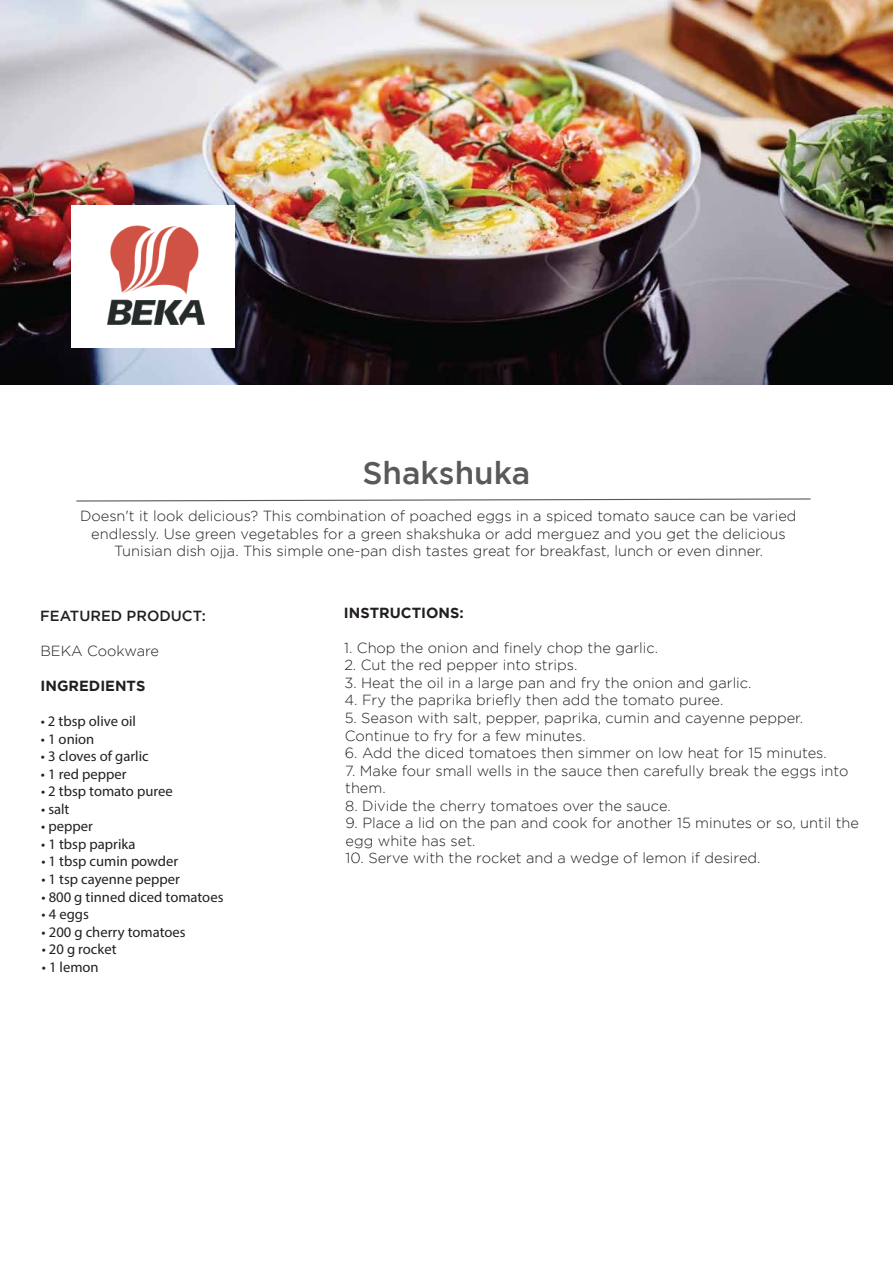
<style>
.page{position:relative;width:893px;height:1263px;background:#fff}
.page>*{position:absolute;margin:0;border:0;box-sizing:border-box;transform-origin:0 0}
.t1{font:500 31.5px "Gotham";color:#58595b}
.t2{font:300 14.7px/17.5px "Gotham";color:#231f20}
.t3{font:14.7px "Myriad Pro";color:#231f20}
.t4{font:700 14.7px "Gotham";color:#231f20}
.t5{font:500 14.7px "Gotham";color:#231f20}
</style>
<div class="page">
<img style="left:1px;top:0;width:891px;height:384px">
<div style="left:71px;top:205px;width:164px;height:142px;background:#fff"></div>
<svg style="left:76px;top:498px;width:735px;height:4px"></svg>
<img style="left:107px;top:225px;width:98px;height:100px">
<h1 class="t1" style="left:362px;top:455px;width:169px">Shakshuka</h1>
<p class="t2" style="left:80px;top:507px;width:718px;text-align:center">Doesn't it look delicious? This combination of poached eggs in a spiced tomato sauce can be varied endlessly. Use green vegetables for a green shakshuka or add merguez and you get the delicious<br>Tunisian dish ojja. This simple one-pan dish tastes great for breakfast, lunch or even dinner.</p>
<p class="t5" style="left:40px;top:607px;width:167px">FEATURED PRODUCT:</p>
<p class="t2" style="left:40px;top:642px;width:120px">BEKA Cookware</p>
<p class="t4" style="left:41px;top:677px;width:106px">INGREDIENTS</p>
<p class="t3" style="left:41px;top:712px;width:97px">• 2 tbsp olive oil</p>
<p class="t3" style="left:41px;top:729px;width:55px">• 1 onion</p>
<p class="t3" style="left:41px;top:747px;width:109px">• 3 cloves of garlic</p>
<p class="t3" style="left:41px;top:765px;width:87px">• 1 red pepper</p>
<p class="t3" style="left:41px;top:782px;width:133px">• 2 tbsp tomato puree</p>
<p class="t3" style="left:41px;top:800px;width:30px">• salt</p>
<p class="t3" style="left:41px;top:817px;width:53px">• pepper</p>
<p class="t3" style="left:41px;top:835px;width:96px">• 1 tbsp paprika</p>
<p class="t3" style="left:41px;top:852px;width:138px">• 1 tbsp cumin powder</p>
<p class="t3" style="left:41px;top:870px;width:140px">• 1 tsp cayenne pepper</p>
<p class="t3" style="left:41px;top:887px;width:183px">• 800 g tinned diced tomatoes</p>
<p class="t3" style="left:42px;top:905px;width:49px">• 4 eggs</p>
<p class="t3" style="left:42px;top:923px;width:145px">• 200 g cherry tomatoes</p>
<p class="t3" style="left:42px;top:940px;width:76px">• 20 g rocket</p>
<p class="t3" style="left:42px;top:958px;width:58px">• 1 lemon</p>
<p class="t4" style="left:344px;top:604px;width:121px">INSTRUCTIONS:</p>
<p class="t2" style="left:344px;top:639px;width:316px">1. Chop the onion and finely chop the garlic.</p>
<p class="t2" style="left:344px;top:656px;width:235px">2. Cut the red pepper into strips.</p>
<p class="t2" style="left:344px;top:674px;width:409px">3. Heat the oil in a large pan and fry the onion and garlic.</p>
<p class="t2" style="left:345px;top:691px;width:380px">4. Fry the paprika briefly then add the tomato puree.</p>
<p class="t2" style="left:345px;top:709px;width:460px">5. Season with salt, pepper, paprika, cumin and cayenne pepper.<br>Continue to fry for a few minutes.</p>
<p class="t2" style="left:345px;top:744px;width:483px">6. Add the diced tomatoes then simmer on low heat for 15 minutes.</p>
<p class="t2" style="left:345px;top:761px;width:505px">7. Make four small wells in the sauce then carefully break the eggs into them.</p>
<p class="t2" style="left:345px;top:797px;width:327px">8. Divide the cherry tomatoes over the sauce.</p>
<p class="t2" style="left:345px;top:814px;width:515px">9. Place a lid on the pan and cook for another 15 minutes or so, until the egg white has set.</p>
<p class="t2" style="left:346px;top:849px;width:416px">10. Serve with the rocket and a wedge of lemon if desired.</p>
</div>
